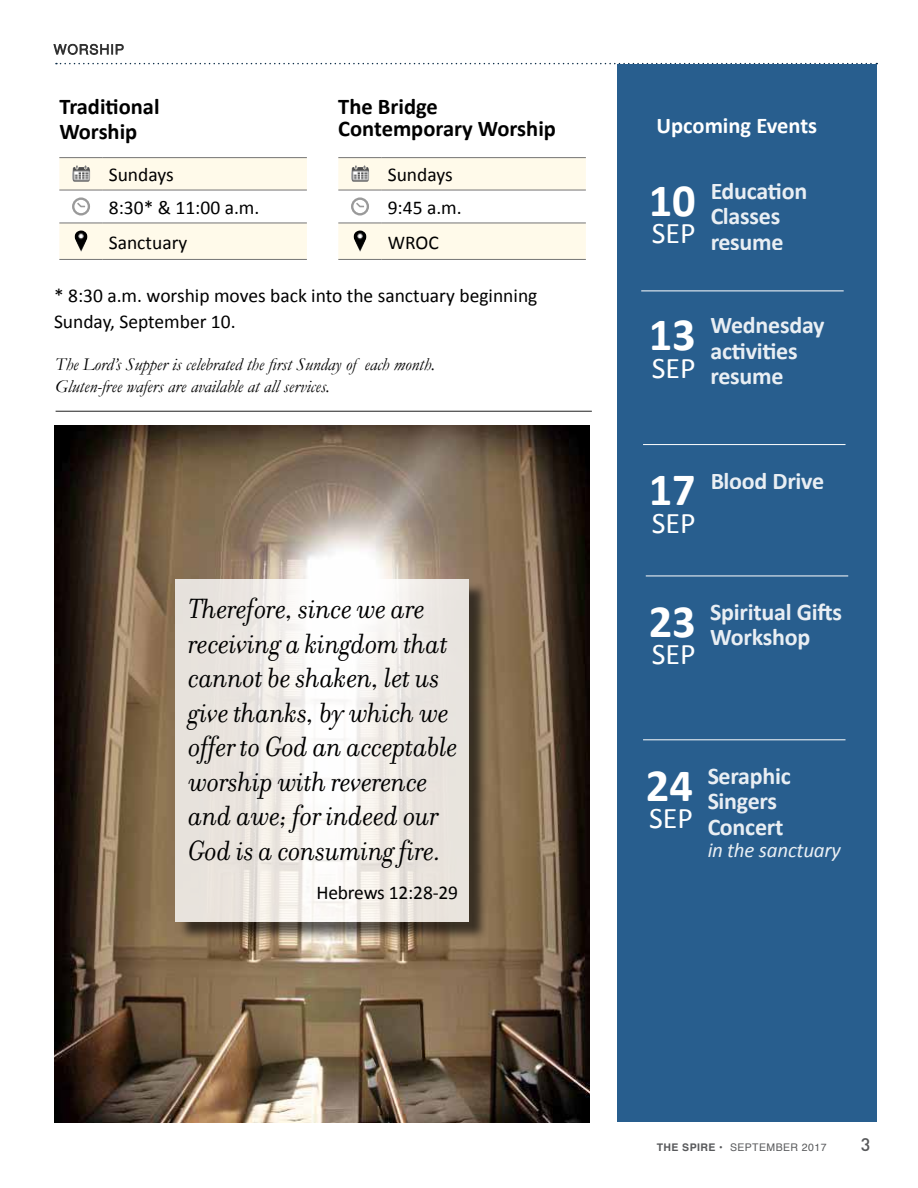
<style>
.page{position:relative;width:918px;height:1188px;background:#fff}
.page>*{position:absolute;margin:0;border:0;box-sizing:border-box;transform-origin:0 0}
.t1{font:700 46.5px "Calibri";color:#fff}
.t2{font:italic 30px/34.5px "Filosofia";letter-spacing:-.01em;color:#000}
.t3{font:30px "Calibri";color:#fff}
.t4{font:700 24px/25.5px "Calibri";letter-spacing:-.01em;color:#fff}
.t5{font:700 22.5px/25.5px "Calibri";color:#000}
.t6{font:700 22.5px "Calibri";color:#fff}
.t7{font:italic 21px "Calibri";letter-spacing:-.01em;color:#fff}
.t8{font:19.5px/32.7px "Calibri";color:#000}
.t9{font:italic 18px/21.6px "Garamond";color:#000}
.t10{font:500 18px "DIN Pro";color:#58595b}
.t11{font:10.5px "Helvetica";letter-spacing:.04em;color:#58595b}
.s1{font-weight:700}
</style>
<div class="page">
<img style="left:54px;top:425px;width:535px;height:697px">
<div style="left:618px;top:64px;width:259px;height:1058px;background:#285e8e"></div>
<svg style="left:53px;top:43px;width:824px;height:21px"></svg>
<hr style="left:59px;top:157px;width:44px;height:1px;background:#747474">
<hr style="left:103px;top:157px;width:204px;height:1px;background:#747474">
<hr style="left:59px;top:259px;width:44px;height:1px;background:#747474">
<hr style="left:103px;top:259px;width:204px;height:1px;background:#747474">
<svg style="left:59px;top:158px;width:248px;height:101px"></svg>
<img style="left:74px;top:230px;width:14px;height:22px">
<hr style="left:338px;top:157px;width:44px;height:1px;background:#747474">
<hr style="left:382px;top:157px;width:204px;height:1px;background:#747474">
<hr style="left:338px;top:259px;width:44px;height:1px;background:#747474">
<hr style="left:382px;top:259px;width:204px;height:1px;background:#747474">
<svg style="left:338px;top:158px;width:248px;height:101px"></svg>
<img style="left:353px;top:230px;width:14px;height:22px">
<hr style="left:56px;top:411px;width:536px;height:1px;background:#202020">
<hr style="left:641px;top:291px;width:203px;height:1px;background:#fff">
<hr style="left:643px;top:444px;width:203px;height:1px;background:#fff">
<hr style="left:646px;top:576px;width:202px;height:1px;background:#fff">
<hr style="left:643px;top:739px;width:203px;height:1px;background:#fff">
<div style="left:178px;top:582px;width:310px;height:358px;background:#000;opacity:.75"></div>
<svg style="left:176px;top:580px;width:294px;height:342px;fill:#ebe6e1"></svg>
<p class="t5" style="left:59px;top:93px;width:102px">Traditional<br>Worship</p>
<p class="t5" style="left:338px;top:94px;width:219px;line-height:22.5px">The Bridge<br>Contemporary Worship</p>
<p class="t8" style="left:109px;top:158px;width:152px">Sundays<br>8:30* &amp; 11:00 a.m.</p>
<p class="t8" style="left:109px;top:226px;width:80px">Sanctuary</p>
<p class="t8" style="left:388px;top:158px;width:76px">Sundays<br>9:45 a.m.</p>
<p class="t8" style="left:388px;top:226px;width:53px">WROC</p>
<p class="t8" style="left:54px;top:283px;width:485px;line-height:25.5px">* 8:30 a.m. worship moves back into the sanctuary beginning<br>Sunday, September 10.</p>
<p class="t9" style="left:55px;top:353px;width:382px">The Lord’s Supper is celebrated the first Sunday of each month.<br>Gluten-free wafers are available at all services.</p>
<p class="t2" style="left:189px;top:592px;width:271px">Therefore, since we are receiving a kingdom that cannot be shaken, let us give thanks, by which we offer to God an acceptable worship with reverence and awe; for indeed our<br>God is a consuming fire.</p>
<p class="t8" style="left:316px;top:876px;width:143px">Hebrews 12:28-29</p>
<p class="t6" style="left:657px;top:112px;width:162px">Upcoming Events</p>
<h1 class="t1" style="left:649px;top:171px;width:49px">10</h1>
<p class="t3" style="left:652px;top:214px;width:45px">SEP</p>
<p class="t4" style="left:710px;top:177px;width:98px">Education<br>Classes resume</p>
<h1 class="t1" style="left:649px;top:306px;width:49px">13</h1>
<p class="t3" style="left:652px;top:349px;width:45px">SEP</p>
<p class="t4" style="left:710px;top:311px;width:116px">Wednesday activities resume</p>
<h1 class="t1" style="left:649px;top:461px;width:49px">17</h1>
<p class="t3" style="left:652px;top:504px;width:45px">SEP</p>
<p class="t4" style="left:710px;top:467px;width:115px">Blood Drive</p>
<h1 class="t1" style="left:649px;top:592px;width:49px">23</h1>
<p class="t3" style="left:652px;top:635px;width:45px">SEP</p>
<p class="t4" style="left:710px;top:598px;width:133px">Spiritual Gifts<br>Workshop</p>
<h1 class="t1" style="left:646px;top:756px;width:49px">24</h1>
<p class="t3" style="left:649px;top:799px;width:45px">SEP</p>
<p class="t4" style="left:707px;top:762px;width:85px">Seraphic<br>Singers<br>Concert</p>
<p class="t7" style="left:707px;top:836px;width:135px">in the sanctuary</p>
<p class="t11" style="left:657px;top:1141px;width:171px"><span class="s1">THE SPIRE •</span> SEPTEMBER 2017</p>
<p class="t10" style="left:861px;top:1132px;width:11px">3</p>
</div>
